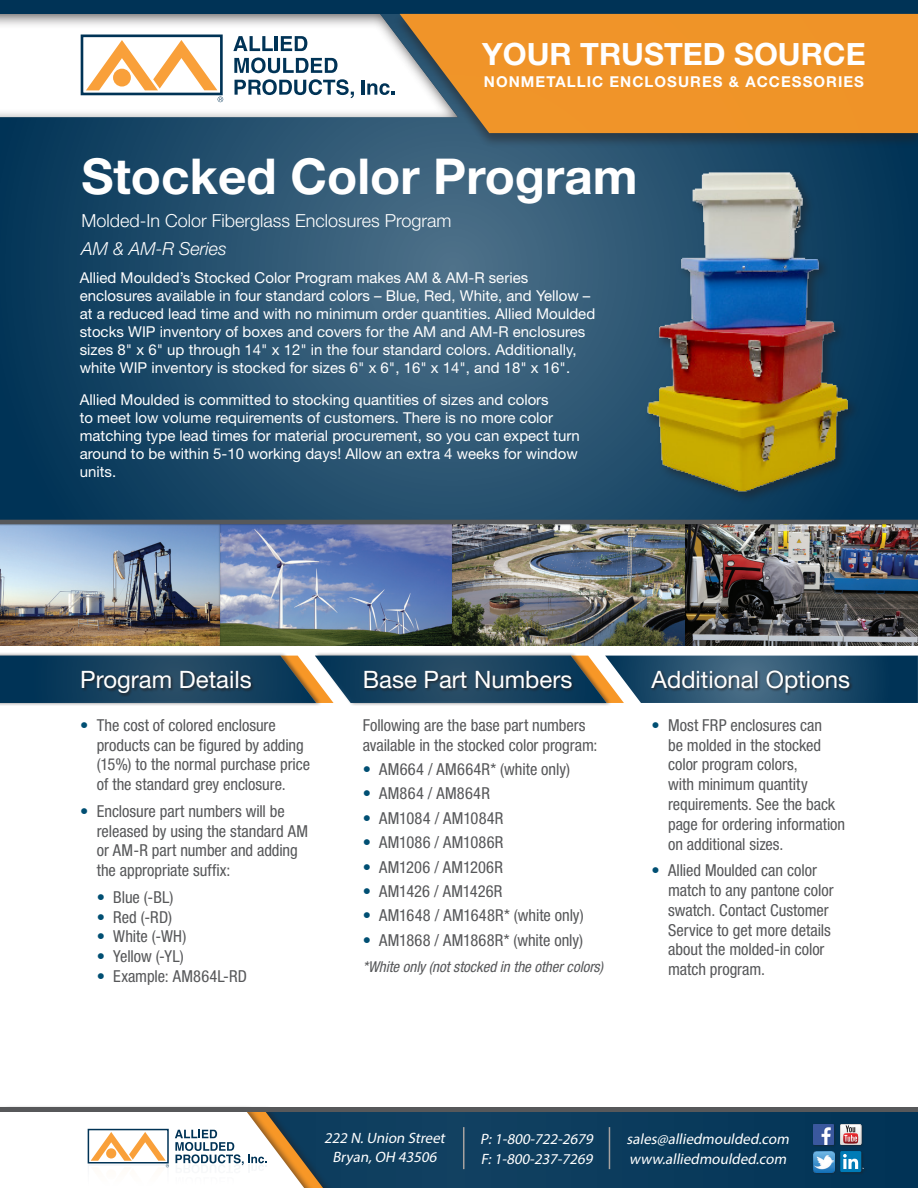
<style>
.page{position:relative;width:918px;height:1188px;background:#fff}
.page>*{position:absolute;margin:0;border:0;box-sizing:border-box;transform-origin:0 0}
.t1{font:700 49.5px "Helvetica Neue LT Std";color:#fff}
.t2{font:700 30.75px "Helvetica Neue LT Std";color:#fff}
.t3{font:24px "Helvetica Neue LT Std";color:#fff}
.t4{font:300 18px "Helvetica Neue LT Std";color:#fff}
.t5{font:italic 300 18px "Helvetica Neue LT Std";color:#fff}
.t6{font:condensed 16.5px/19.8px "Helvetica Neue LT Std";letter-spacing:-.005em;color:#57585a}
.t7{font:condensed 16.5px "Helvetica Neue LT Std";letter-spacing:.015em;color:#57585a}
.t8{font:15px/18px "Helvetica Neue LT Std";color:#fff}
.t9{font:italic 15px "Myriad Pro";color:#fff}
.t10{font:italic condensed 15px "Helvetica Neue LT Std";letter-spacing:-.005em;color:#57585a}
.t11{font:700 15px "Helvetica Neue LT Std";letter-spacing:.07em;color:#fff}
.s1{color:#004f73}
</style>
<div class="page">
<div style="left:217px;top:520px;width:236px;height:126px;background:#231f20;opacity:.5"></div>
<div style="left:0;top:519px;width:220px;height:128px;background:#231f20;opacity:.5"></div>
<div style="left:450px;top:520px;width:235px;height:126px;background:#231f20;opacity:.5"></div>
<div style="left:683px;top:520px;width:235px;height:126px;background:#231f20;opacity:.5"></div>
<svg style="left:0;top:119px;width:918px;height:401px;background:#24506d"></svg>
<hr style="left:0;top:520px;width:918px;height:4px;background:#57585a">
<div style="left:0;top:1109px;width:918px;height:79px;background:#0c3c5d"></div>
<div style="left:2px;top:1106px;width:338px;height:82px;background:#0d3d5e"></div>
<div style="left:0;top:12px;width:460px;height:107px;background:#231f20;opacity:.75"></div>
<div style="left:81px;top:35px;width:142px;height:60px;border:3px solid #003356"></div>
<svg style="left:86px;top:40px;width:131px;height:50px"></svg>
<div style="left:113px;top:69px;width:18px;height:18px;background:#f9a03a;border-radius:50%"></div>
<svg style="left:233px;top:36px;width:40px;height:15px"></svg>
<hr style="left:275px;top:36px;width:3px;height:15px;background:#003356">
<svg style="left:281px;top:36px;width:26px;height:15px"></svg>
<svg style="left:234px;top:58px;width:103px;height:15px"></svg>
<svg style="left:235px;top:79px;width:119px;height:19px"></svg>
<hr style="left:362px;top:80px;width:3px;height:15px;background:#003356">
<svg style="left:367px;top:83px;width:25px;height:12px"></svg>
<svg style="left:218px;top:97px;width:5px;height:5px"></svg>
<svg style="left:0;top:1111px;width:323px;height:77px;background:#dad8d4"></svg>
<hr style="left:463px;top:1127px;width:1px;height:42px;background:#a7a2a0">
<hr style="left:609px;top:1127px;width:1px;height:42px;background:#a7a2a0">
<div style="left:0;top:0;width:918px;height:14px;background:#003356"></div>
<hr style="left:0;top:1107px;width:918px;height:4px;background:#57585a">
<div style="left:812px;top:1123px;width:55px;height:52px;background:#231f20;opacity:.5"></div>
<div style="left:840px;top:1151px;width:21px;height:21px;background:#007bb6;border-radius:2px"></div>
<svg style="left:843px;top:1154px;width:21px;height:15px"></svg>
<svg style="left:840px;top:1124px;width:21px;height:21px"></svg>
<img style="left:813px;top:1151px;width:21px;height:21px">
<img style="left:813px;top:1124px;width:21px;height:21px">
<div style="left:392px;top:12px;width:526px;height:136px;background:#231f20;opacity:.5"></div>
<svg style="left:400px;top:14px;width:518px;height:119px;background:#e59332"></svg>
<div style="left:0;top:652px;width:322px;height:54px;background:#231f20;opacity:.5"></div>
<div style="left:314px;top:652px;width:298px;height:54px;background:#231f20;opacity:.5"></div>
<svg style="left:0;top:656px;width:918px;height:47px;background:#2e5166"></svg>
<div style="left:81px;top:670px;width:174px;height:27px;background:#231f20;opacity:.75"></div>
<div style="left:650px;top:669px;width:203px;height:27px;background:#231f20;opacity:.75"></div>
<div style="left:364px;top:670px;width:211px;height:22px;background:#231f20;opacity:.75"></div>
<img style="left:624px;top:149px;width:251px;height:360px">
<p class="t2" style="left:482px;top:35px;width:385px">YOUR TRUSTED SOURCE</p>
<p class="t11" style="left:484px;top:73px;width:382px">NONMETALLIC ENCLOSURES &amp; ACCESSORIES</p>
<p class="t1" style="left:81px;top:145px;width:558px">Stocked Color Program</p>
<p class="t4" style="left:81px;top:209px;width:372px">Molded-In Color Fiberglass Enclosures Program</p>
<p class="t5" style="left:81px;top:238px;width:147px">AM &amp; AM-R Series</p>
<p class="t8" style="left:80px;top:269px;width:517px">Allied Moulded’s Stocked Color Program makes AM &amp; AM-R series enclosures available in four standard colors – Blue, Red, White, and Yellow – at a reduced lead time and with no minimum order quantities. Allied Moulded stocks WIP inventory of boxes and covers for the AM and AM-R enclosures sizes 8" x 6" up through 14" x 12" in the four standard colors. Additionally, white WIP inventory is stocked for sizes 6" x 6", 16" x 14", and 18" x 16".</p>
<p class="t8" style="left:80px;top:390px;width:502px">Allied Moulded is committed to stocking quantities of sizes and colors<br>to meet low volume requirements of customers. There is no more color matching type lead times for material procurement, so you can expect turn around to be within 5-10 working days! Allow an extra 4 weeks for window units.</p>
<p class="t3" style="left:80px;top:665px;width:173px">Program Details</p>
<p class="t3" style="left:363px;top:665px;width:211px">Base Part Numbers</p>
<p class="t3" style="left:652px;top:665px;width:200px">Additional Options</p>
<p class="t6" style="left:97px;top:715px;width:215px;text-indent:-16px"><span class="s1">•</span> The cost of colored enclosure products can be figured by adding (15%) to the normal purchase price of the standard grey enclosure.</p>
<p class="t6" style="left:97px;top:801px;width:213px;text-indent:-16px"><span class="s1">•</span> Enclosure part numbers will be released by using the standard AM or AM-R part number and adding the appropriate suffix:</p>
<p class="t6" style="left:97px;top:887px;width:78px"><span class="s1">•</span> Blue (-BL)</p>
<p class="t6" style="left:97px;top:907px;width:77px"><span class="s1">•</span> Red (-RD)</p>
<p class="t6" style="left:97px;top:926px;width:91px"><span class="s1">•</span> White (-WH)</p>
<p class="t6" style="left:97px;top:946px;width:89px"><span class="s1">•</span> Yellow (-YL)</p>
<p class="t6" style="left:97px;top:966px;width:152px"><span class="s1">•</span> Example: AM864L-RD</p>
<p class="t6" style="left:363px;top:715px;width:236px">Following are the base part numbers available in the stocked color program:</p>
<p class="t6" style="left:363px;top:759px;width:209px"><span class="s1">•</span> AM664 / AM664R* (white only)</p>
<p class="t7" style="left:363px;top:784px;width:129px"><span class="s1">•</span> AM864 / AM864R</p>
<p class="t6" style="left:363px;top:808px;width:142px"><span class="s1">•</span> AM1084 / AM1084R</p>
<p class="t6" style="left:363px;top:832px;width:142px"><span class="s1">•</span> AM1086 / AM1086R</p>
<p class="t6" style="left:363px;top:857px;width:142px"><span class="s1">•</span> AM1206 / AM1206R</p>
<p class="t6" style="left:363px;top:881px;width:141px"><span class="s1">•</span> AM1426 / AM1426R</p>
<p class="t6" style="left:363px;top:906px;width:222px"><span class="s1">•</span> AM1648 / AM1648R* (white only)</p>
<p class="t6" style="left:363px;top:930px;width:222px"><span class="s1">•</span> AM1868 / AM1868R* (white only)</p>
<p class="t10" style="left:363px;top:958px;width:242px">*White only (not stocked in the other colors)</p>
<p class="t6" style="left:668px;top:715px;width:179px;text-indent:-16px"><span class="s1">•</span> Most FRP enclosures can<br>be molded in the stocked color program colors,<br>with minimum quantity requirements. See the back page for ordering information on additional sizes.</p>
<p class="t6" style="left:668px;top:860px;width:167px;text-indent:-16px"><span class="s1">•</span> Allied Moulded can color match to any pantone color swatch. Contact Customer<br>Service to get more details about the molded-in color match program.</p>
<p class="t9" style="left:324px;top:1129px;width:125px">222 N.Union Street</p>
<p class="t9" style="left:332px;top:1148px;width:109px">Bryan,OH 43506</p>
<p class="t9" style="left:480px;top:1130px;width:117px">P:1-800-722-2679</p>
<p class="t9" style="left:481px;top:1149px;width:117px">F:1-800-237-7269</p>
<p class="t9" style="left:627px;top:1130px;width:167px">sales@alliedmoulded.com</p>
<p class="t9" style="left:629px;top:1149px;width:162px">www.alliedmoulded.com</p>
</div>
